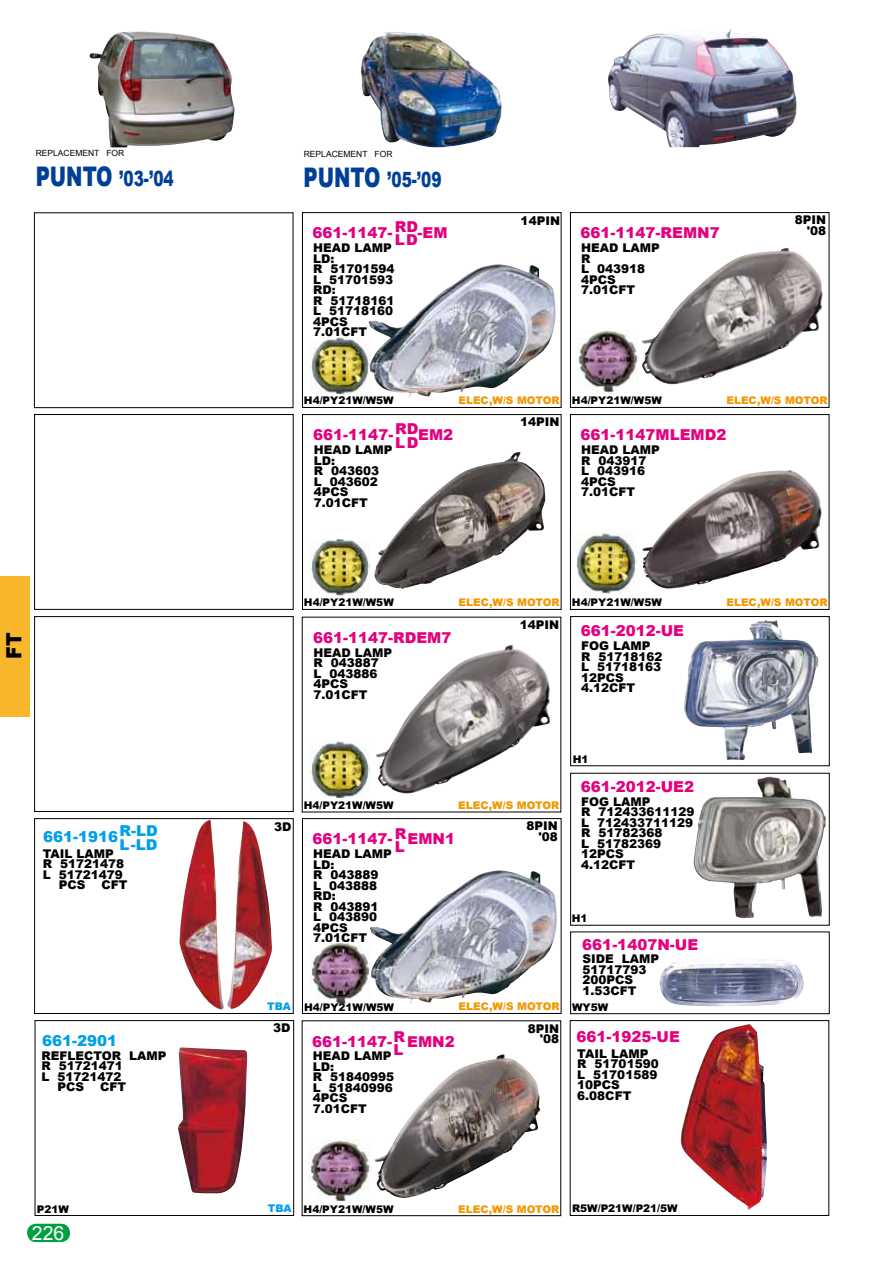
<style>
.page{position:relative;width:893px;height:1263px;background:#fff}
.page>*{position:absolute;margin:0;border:0;box-sizing:border-box;transform-origin:0 0}
.t1{font:900 21px "Arial";color:#003f98;scale:.73 1}
.t2{font:900 21px "Arial";color:#000;scale:.9 1}
.t3{font:19.5px "Arial";color:#fff}
.t4{font:900 15px/13.5px "Arial";color:#e4007f}
.t5{font:900 15px/13.5px "Arial";color:#00a0e9}
.t6{font:900 12px/10.5px "Arial";color:#000}
.t7{font:900 10.5px "Arial";color:#000}
.t8{font:900 10.5px "Arial";color:#f39700}
.t9{font:900 10.5px "Arial";letter-spacing:-.01em;color:#00a0e9}
.t10{font:8.55px "Arial";color:#000}
.s1{font-size:27px}
</style>
<div class="page">
<div style="left:27px;top:1224px;width:43px;height:18px;background:#00a041;border-radius:9px"></div>
<div style="left:0;top:576px;width:30px;height:140px;background:#f8b62d"></div>
<img style="left:368px;top:264px;width:188px;height:134px">
<div style="left:302px;top:212px;width:259px;height:196px;border:1px solid #000"></div>
<img style="left:361px;top:32px;width:141px;height:115px">
<img style="left:370px;top:870px;width:187px;height:134px">
<div style="left:302px;top:818px;width:259px;height:196px;border:1px solid #000"></div>
<img style="left:374px;top:1054px;width:164px;height:144px">
<img style="left:311px;top:338px;width:58px;height:56px">
<img style="left:310px;top:942px;width:61px;height:64px">
<img style="left:374px;top:452px;width:170px;height:137px">
<div style="left:302px;top:414px;width:259px;height:196px;border:1px solid #000"></div>
<img style="left:311px;top:539px;width:58px;height:56px">
<img style="left:309px;top:1139px;width:61px;height:65px">
<img style="left:376px;top:645px;width:175px;height:149px">
<img style="left:311px;top:742px;width:58px;height:56px">
<img style="left:227px;top:821px;width:45px;height:188px">
<img style="left:179px;top:820px;width:45px;height:190px">
<div style="left:34px;top:818px;width:260px;height:196px;border:1px solid #000"></div>
<img style="left:178px;top:1047px;width:69px;height:146px">
<div style="left:35px;top:1020px;width:259px;height:196px;border:1px solid #000"></div>
<div style="left:34px;top:414px;width:260px;height:196px;border:1px solid #000"></div>
<div style="left:34px;top:616px;width:260px;height:196px;border:1px solid #000"></div>
<div style="left:34px;top:212px;width:259px;height:196px;border:1px solid #000"></div>
<img style="left:89px;top:31px;width:146px;height:116px">
<img style="left:681px;top:1024px;width:86px;height:186px">
<div style="left:570px;top:1020px;width:259px;height:196px;border:1px solid #000"></div>
<img style="left:694px;top:777px;width:132px;height:141px">
<div style="left:570px;top:773px;width:260px;height:152px;border:1px solid #000"></div>
<img style="left:684px;top:620px;width:135px;height:140px">
<div style="left:570px;top:616px;width:260px;height:150px;border:1px solid #000"></div>
<img style="left:641px;top:248px;width:182px;height:137px">
<div style="left:570px;top:212px;width:259px;height:196px;border:1px solid #000"></div>
<img style="left:577px;top:331px;width:61px;height:63px">
<img style="left:659px;top:959px;width:145px;height:47px">
<div style="left:570px;top:931px;width:260px;height:83px;border:1px solid #000"></div>
<img style="left:642px;top:470px;width:180px;height:119px">
<div style="left:570px;top:414px;width:259px;height:196px;border:1px solid #000"></div>
<img style="left:576px;top:533px;width:60px;height:61px">
<img style="left:608px;top:30px;width:122px;height:117px">
<p class="t10" style="left:36px;top:147px;width:90px">REPLACEMENT FOR</p>
<h1 class="t1" style="left:36px;top:164px;width:191px"><span class="s1">PUNTO</span> ’03-’04</h1>
<p class="t10" style="left:304px;top:148px;width:90px">REPLACEMENT FOR</p>
<h1 class="t1" style="left:304px;top:164px;width:191px"><span class="s1">PUNTO</span> ’05-’09</h1>
<p class="t4" style="left:313px;top:226px;width:82px">661-1147-</p>
<p class="t4" style="left:418px;top:226px;width:31px">-EM</p>
<p class="t6" style="left:313px;top:242px;width:83px">HEAD LAMP<br>LD:<br>R 51701594<br>L 51701593<br>RD:<br>R 51718161<br>L 51718160<br>4PCS<br>7.01CFT</p>
<p class="t4" style="left:395px;top:219px;width:25px">RD<br>LD</p>
<p class="t6" style="left:521px;top:215px;width:41px">14PIN</p>
<p class="t4" style="left:581px;top:226px;width:141px">661-1147-REMN7</p>
<p class="t6" style="left:581px;top:242px;width:80px">HEAD LAMP<br>R<br>L 043918<br>4PCS<br>7.01CFT</p>
<p class="t6" style="left:795px;top:214px;width:33px;text-align:right">8PIN '08</p>
<p class="t7" style="left:304px;top:393px;width:91px">H4/PY21W/W5W</p>
<p class="t8" style="left:458px;top:393px;width:103px">ELEC,W/S MOTOR</p>
<p class="t7" style="left:572px;top:393px;width:91px">H4/PY21W/W5W</p>
<p class="t8" style="left:726px;top:393px;width:103px">ELEC,W/S MOTOR</p>
<p class="t4" style="left:395px;top:422px;width:25px">RD<br>LD</p>
<p class="t4" style="left:313px;top:428px;width:82px">661-1147-</p>
<p class="t4" style="left:418px;top:428px;width:36px">EM2</p>
<p class="t6" style="left:314px;top:444px;width:80px">HEAD LAMP<br>LD:<br>R 043603<br>L 043602<br>4PCS<br>7.01CFT</p>
<p class="t6" style="left:520px;top:416px;width:41px">14PIN</p>
<p class="t4" style="left:581px;top:428px;width:147px">661-1147MLEMD2</p>
<p class="t6" style="left:581px;top:444px;width:80px">HEAD LAMP<br>R 043917<br>L 043916<br>4PCS<br>7.01CFT</p>
<h1 class="t2" style="left:-1px;top:659px;width:31px;rotate:-90deg">FT</h1>
<p class="t7" style="left:304px;top:595px;width:91px">H4/PY21W/W5W</p>
<p class="t8" style="left:458px;top:595px;width:103px">ELEC,W/S MOTOR</p>
<p class="t4" style="left:313px;top:630px;width:140px">661-1147-RDEM7</p>
<p class="t6" style="left:314px;top:647px;width:80px">HEAD LAMP<br>R 043887<br>L 043886<br>4PCS<br>7.01CFT</p>
<p class="t6" style="left:520px;top:619px;width:41px">14PIN</p>
<p class="t7" style="left:572px;top:595px;width:91px">H4/PY21W/W5W</p>
<p class="t8" style="left:726px;top:595px;width:103px">ELEC,W/S MOTOR</p>
<p class="t4" style="left:581px;top:624px;width:105px">661-2012-UE</p>
<p class="t6" style="left:581px;top:640px;width:83px">FOG LAMP<br>R 51718162<br>L 51718163<br>12PCS<br>4.12CFT</p>
<p class="t7" style="left:304px;top:797px;width:91px">H4/PY21W/W5W</p>
<p class="t8" style="left:458px;top:797px;width:103px">ELEC,W/S MOTOR</p>
<p class="t6" style="left:526px;top:820px;width:33px">8PIN</p>
<p class="t6" style="left:274px;top:821px;width:19px">3D</p>
<p class="t5" style="left:119px;top:824px;width:40px">R-LD<br>L-LD</p>
<p class="t4" style="left:395px;top:826px;width:13px">R<br>L</p>
<p class="t5" style="left:43px;top:830px;width:77px">661-1916</p>
<p class="t6" style="left:538px;top:831px;width:21px">'08</p>
<p class="t6" style="left:43px;top:848px;width:73px">TAIL LAMP</p>
<p class="t6" style="left:43px;top:858px;width:83px">R 51721478</p>
<p class="t6" style="left:43px;top:869px;width:82px">L 51721479</p>
<p class="t6" style="left:59px;top:879px;width:28px">PCS</p>
<p class="t6" style="left:101px;top:879px;width:28px">CFT</p>
<p class="t4" style="left:313px;top:832px;width:144px">661-1147- EMN1</p>
<p class="t6" style="left:313px;top:848px;width:80px">HEAD LAMP<br>LD:<br>R 043889<br>L 043888<br>RD:<br>R 043891<br>L 043890<br>4PCS<br>7.01CFT</p>
<p class="t5" style="left:42px;top:1033px;width:77px">661-2901</p>
<p class="t6" style="left:42px;top:1050px;width:126px">REFLECTOR LAMP</p>
<p class="t6" style="left:42px;top:1060px;width:83px">R 51721471</p>
<p class="t6" style="left:42px;top:1071px;width:82px">L 51721472</p>
<p class="t6" style="left:58px;top:1081px;width:28px">PCS</p>
<p class="t6" style="left:100px;top:1081px;width:28px">CFT</p>
<p class="t9" style="left:267px;top:999px;width:25px">TBA</p>
<p class="t6" style="left:273px;top:1022px;width:19px">3D</p>
<p class="t7" style="left:304px;top:1000px;width:91px">H4/PY21W/W5W</p>
<p class="t8" style="left:458px;top:999px;width:103px">ELEC,W/S MOTOR</p>
<p class="t4" style="left:393px;top:1029px;width:13px">R<br>L</p>
<p class="t4" style="left:312px;top:1034px;width:144px">661-1147- EMN2</p>
<p class="t6" style="left:313px;top:1050px;width:83px">HEAD LAMP<br>LD:<br>R 51840995<br>L 51840996<br>4PCS<br>7.01CFT</p>
<p class="t6" style="left:528px;top:1023px;width:33px;text-align:right">8PIN '08</p>
<p class="t7" style="left:573px;top:752px;width:17px">H1</p>
<p class="t4" style="left:581px;top:779px;width:115px">661-2012-UE2</p>
<p class="t6" style="left:581px;top:796px;width:115px">FOG LAMP<br>R 712433611129<br>L 712433711129<br>R 51782368<br>L 51782369<br>12PCS<br>4.12CFT</p>
<p class="t7" style="left:572px;top:911px;width:17px">H1</p>
<p class="t4" style="left:582px;top:937px;width:117px">661-1407N-UE</p>
<p class="t6" style="left:582px;top:953px;width:78px">SIDE LAMP<br>51717793<br>200PCS<br>1.53CFT</p>
<p class="t7" style="left:572px;top:999px;width:38px">WY5W</p>
<p class="t4" style="left:577px;top:1030px;width:105px">661-1925-UE</p>
<p class="t6" style="left:577px;top:1048px;width:83px">TAIL LAMP<br>R 51701590<br>L 51701589<br>10PCS<br>6.08CFT</p>
<p class="t7" style="left:37px;top:1202px;width:34px">P21W</p>
<p class="t9" style="left:268px;top:1200px;width:25px">TBA</p>
<h2 class="t3" style="left:32px;top:1220px;width:34px">226</h2>
<p class="t7" style="left:304px;top:1201px;width:91px">H4/PY21W/W5W</p>
<p class="t8" style="left:458px;top:1201px;width:103px">ELEC,W/S MOTOR</p>
<p class="t7" style="left:572px;top:1200px;width:107px">R5W/P21W/P21/5W</p>
</div>
